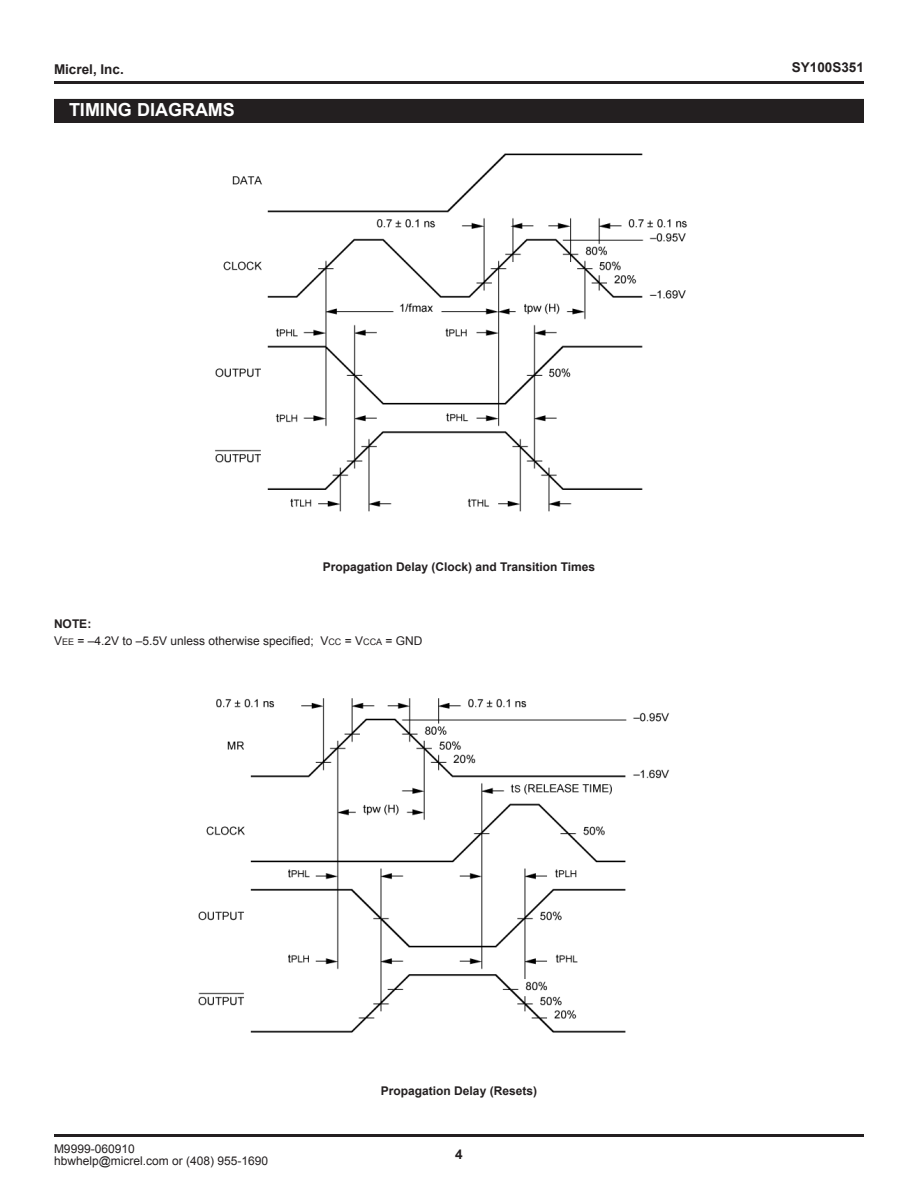
<style>
.page{position:relative;width:918px;height:1188px;background:#fff}
.page>*{position:absolute;margin:0;border:0;box-sizing:border-box;transform-origin:0 0}
.t1{font:700 18px "Arial";color:#fff}
.t2{font:700 13.5px "Arial";color:#231f20}
.t3{font:12px/12px "Arial";color:#231f20}
.t4{font:700 12px "Arial";color:#231f20}
.s1{font-weight:700}
.s2{font-size:9px}
</style>
<div class="page">
<hr style="left:54px;top:81px;width:810px;height:3px;background:#231f20">
<hr style="left:54px;top:1134px;width:810px;height:3px;background:#231f20">
<div style="left:55px;top:100px;width:808px;height:22px;background:#231f20"></div>
<div style="left:54px;top:99px;width:810px;height:24px;border:2px solid #231f20"></div>
<img style="left:215px;top:153px;width:473px;height:359px">
<img style="left:198px;top:698px;width:472px;height:335px">
<p class="t2" style="left:54px;top:64px;width:71px">Micrel, Inc.</p>
<p class="t2" style="left:792px;top:63px;width:74px">SY100S351</p>
<h1 class="t1" style="left:69px;top:98px;width:167px">TIMING DIAGRAMS</h1>
<p class="t4" style="left:323px;top:559px;width:274px">Propagation Delay (Clock) and Transition Times</p>
<p class="t3" style="left:54px;top:616px;width:370px;line-height:17.4px"><span class="s1">NOTE:<br></span>V<span class="s2">EE</span> = –4.2V to –5.5V unless otherwise specified; V<span class="s2">CC</span> = V<span class="s2">CCA</span> = GND</p>
<p class="t3" style="left:54px;top:1144px;width:216px">M9999-060910<br>hbwhelp@micrel.com or (408) 955-1690</p>
<p class="t4" style="left:381px;top:1083px;width:158px">Propagation Delay (Resets)</p>
<p class="t2" style="left:455px;top:1145px;width:9px">4</p>
</div>
